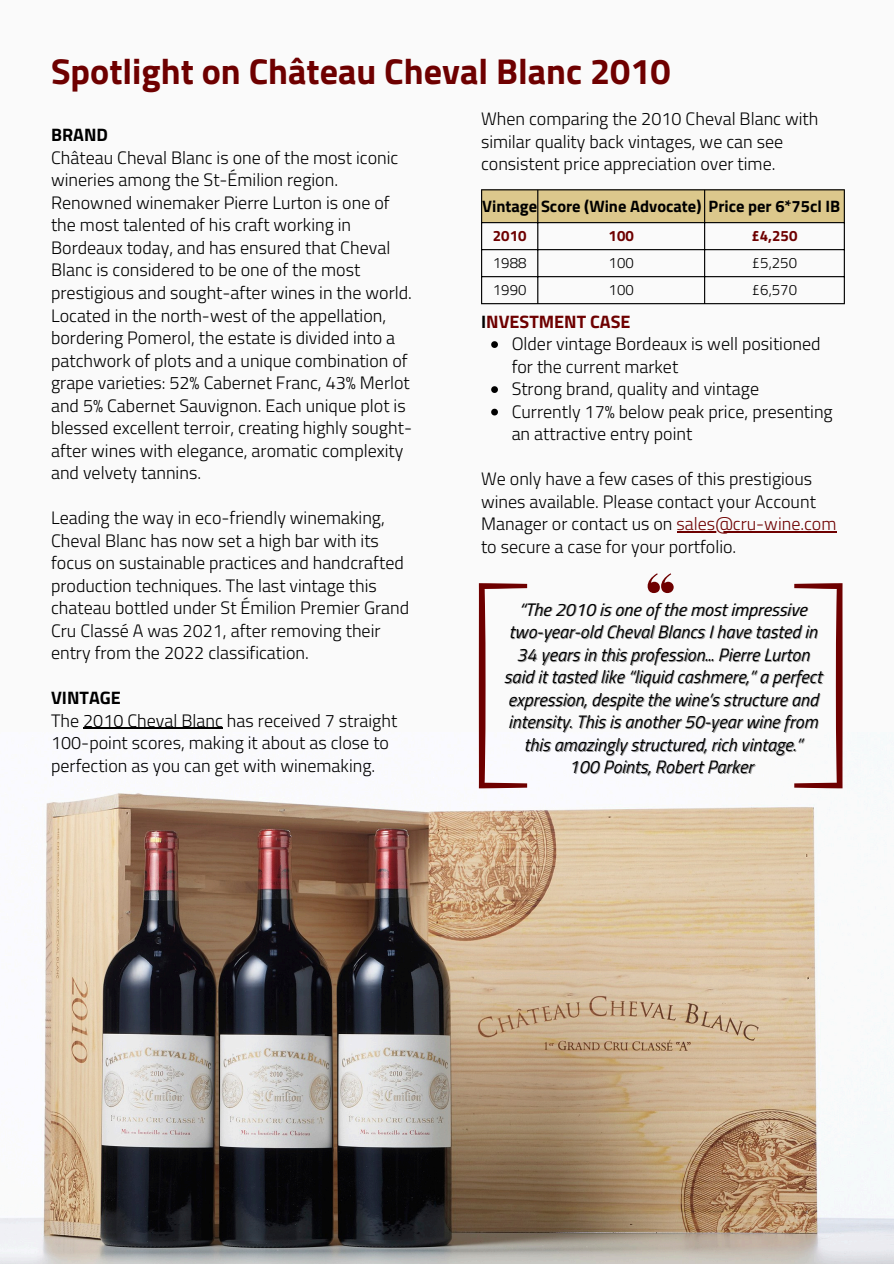
<style>
.page{position:relative;width:894px;height:1264px;background:#fff}
.page>*{position:absolute;margin:0;border:0;box-sizing:border-box;transform-origin:0 0}
.t1{font:700 36px "Titillium Web";color:#6e0000}
.t2{font:300 18px/22.5px "Titillium Web";color:#000}
.t3{font:italic 18px/22.5px "Titillium Web";color:#000;text-align:center}
.t4{font:700 18px "Titillium Web";color:#6e0000}
.t5{font:700 18px "Titillium Web";color:#000}
.t6{font:700 16.5px "Titillium Web";color:#000}
.t7{font:300 15px "Titillium Web";color:#000}
.t8{font:700 15px "Titillium Web";color:#6e0000}
.s1{color:#000}
.s2{color:#6e0000}
</style>
<div class="page">
<div style="left:0;top:0;width:893px;height:1263px;background:#fafafa"></div>
<svg style="left:491px;top:341px;width:7px;height:7px"></svg>
<svg style="left:491px;top:386px;width:7px;height:7px"></svg>
<svg style="left:491px;top:409px;width:7px;height:6px"></svg>
<hr style="left:676px;top:531px;width:160px;height:1px;background:#6e0000">
<div style="left:482px;top:190px;width:361px;height:32px;background:#dcc88c"></div>
<hr style="left:481px;top:190px;width:1px;height:113px;background:#000">
<hr style="left:537px;top:190px;width:1px;height:113px;background:#000">
<hr style="left:703px;top:190px;width:2px;height:113px;background:#000">
<hr style="left:843px;top:190px;width:1px;height:113px;background:#000">
<hr style="left:481px;top:189px;width:363px;height:1px;background:#000">
<hr style="left:481px;top:222px;width:363px;height:1px;background:#000">
<hr style="left:481px;top:249px;width:363px;height:1px;background:#000">
<hr style="left:481px;top:276px;width:363px;height:1px;background:#000">
<hr style="left:481px;top:303px;width:363px;height:1px;background:#000">
<img style="left:0;top:732px;width:893px;height:531px">
<hr style="left:83px;top:727px;width:140px;height:2px;background:#000">
<svg style="left:794px;top:583px;width:48px;height:205px"></svg>
<svg style="left:647px;top:573px;width:26px;height:20px"></svg>
<svg style="left:478px;top:583px;width:49px;height:205px"></svg>
<p class="t1" style="left:51px;top:43px;width:621px">Spotlight on Château Cheval Blanc 2010</p>
<p class="t5" style="left:51px;top:121px;width:58px">BRAND</p>
<p class="t2" style="left:51px;top:146px;width:362px">Château Cheval Blanc is one of the most iconic wineries among the St-Émilion region.<br>Renowned winemaker Pierre Lurton is one of the most talented of his craft working in Bordeaux today, and has ensured that Cheval Blanc is considered to be one of the most prestigious and sought-after wines in the world.</p>
<p class="t2" style="left:51px;top:303px;width:362px">Located in the north-west of the appellation, bordering Pomerol, the estate is divided into a patchwork of plots and a unique combination of grape varieties: 52% Cabernet Franc, 43% Merlot and 5% Cabernet Sauvignon. Each unique plot is blessed excellent terroir, creating highly sought&shy;after wines with elegance, aromatic complexity and velvety tannins.</p>
<p class="t2" style="left:51px;top:506px;width:359px">Leading the way in eco-friendly winemaking, Cheval Blanc has now set a high bar with its focus on sustainable practices and handcrafted production techniques. The last vintage this chateau bottled under St Émilion Premier Grand Cru Classé A was 2021, after removing their entry from the 2022 classification.</p>
<p class="t5" style="left:51px;top:683px;width:71px">VINTAGE</p>
<p class="t2" style="left:51px;top:708px;width:347px">The 2010 Cheval Blanc has received 7 straight<br>100-point scores, making it about as close to perfection as you can get with winemaking.</p>
<h1 class="t2" style="left:481px;top:107px;width:339px">When comparing the 2010 Cheval Blanc with similar quality back vintages, we can see consistent price appreciation over time.</h1>
<p class="t6" style="left:482px;top:193px;width:359px">Vintage Score (Wine Advocate) Price per 6*75cl IB</p>
<p class="t8" style="left:493px;top:224px;width:35px">2010</p>
<p class="t8" style="left:608px;top:224px;width:27px">100</p>
<p class="t8" style="left:751px;top:224px;width:47px">£4,250</p>
<p class="t7" style="left:493px;top:251px;width:35px">1988</p>
<p class="t7" style="left:608px;top:251px;width:27px">100</p>
<p class="t7" style="left:751px;top:251px;width:47px">£5,250</p>
<p class="t7" style="left:493px;top:278px;width:35px">1990</p>
<p class="t7" style="left:608px;top:278px;width:27px">100</p>
<p class="t7" style="left:751px;top:278px;width:47px">£6,570</p>
<p class="t4" style="left:481px;top:307px;width:151px"><span class="s1">I</span>NVESTMENT CASE</p>
<h2 class="t2" style="left:511px;top:332px;width:310px">Older vintage Bordeaux is well positioned for the current market</h2>
<p class="t2" style="left:511px;top:377px;width:249px">Strong brand, quality and vintage</p>
<p class="t2" style="left:511px;top:400px;width:322px">Currently 17% below peak price, presenting an attractive entry point</p>
<p class="t2" style="left:481px;top:467px;width:357px">We only have a few cases of this prestigious wines available. Please contact your Account<br>Manager or contact us on <span class="s2">sales@cru-wine.com</span></p>
<p class="t2" style="left:481px;top:535px;width:257px">to secure a case for your portfolio.</p>
<p class="t3" style="left:519px;top:597px;width:289px">“The 2010 is one of the most impressive</p>
<p class="t3" style="left:508px;top:620px;width:310px">two-year-old Cheval Blancs I have tasted in</p>
<p class="t3" style="left:516px;top:642px;width:294px">34 years in this profession... Pierre Lurton</p>
<p class="t3" style="left:504px;top:665px;width:319px">said it tasted like “liquid cashmere,” a perfect expression, despite the wine’s structure and intensity. This is another 50-year wine from this amazingly structured, rich vintage.”<br>100 Points, Robert Parker</p>
</div>
